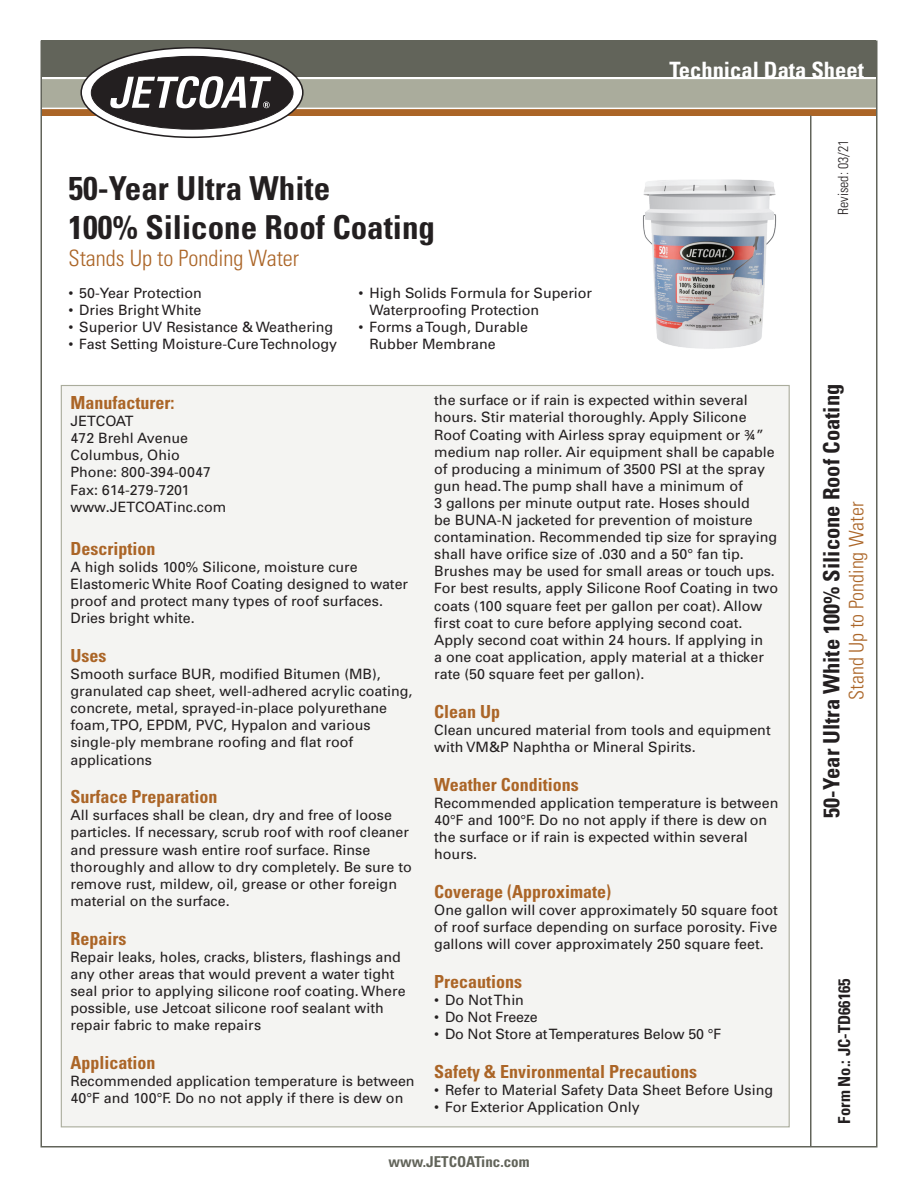
<style>
.page{position:relative;width:918px;height:1188px;background:#fff}
.page>*{position:absolute;margin:0;border:0;box-sizing:border-box;transform-origin:0 0}
.Product_Name_Main_1{font:700 condensed 33px "Univers";color:#231f20}
.Product_Name_Small_S{font:700 condensed 22.5px "Univers";color:#231f20}
.Product_Large_Descri{font:300 condensed 22.5px "Univers";color:#ab6527}
.t1{font:700 condensed 22.5px "Univers";color:#fff}
.Product_description{font:300 condensed 20.1px "Univers";color:#ab6527}
.Small_Head{font:700 condensed 18px "Univers";color:#ab6527}
.Form{font:700 condensed 16.5px "Univers";color:#231f20}
.t2{font:700 condensed 15px "Univers";color:#62645a}
.Body{font:14.25px/17.1px "Univers";color:#231f20}
.Revised_Date_Text{font:300 condensed 14.1px "Univers";color:#231f20}
</style>
<div class="page">
<div style="left:42px;top:40px;width:834px;height:37px;background:#62645a"></div>
<div style="left:42px;top:109px;width:834px;height:7px;background:#ab6527"></div>
<svg style="left:81px;top:48px;width:222px;height:89px;fill:#fff"></svg>
<div style="left:91px;top:56px;width:202px;height:73px;background:#231f20;border-radius:50%"></div>
<svg style="left:43px;top:76px;width:832px;height:34px"></svg>
<hr style="left:810px;top:115px;width:2px;height:1031px;background:#62645a">
<img style="left:643px;top:179px;width:134px;height:170px">
<div style="left:61px;top:386px;width:728px;height:741px;background:#f4f4f2"></div>
<p class="Product_Name_Main_1" style="left:68px;top:168px;width:263px">50-Year Ultra White</p>
<p class="Product_Name_Main_1" style="left:68px;top:207px;width:368px">100% Silicone Roof Coating</p>
<p class="Product_Large_Descri" style="left:68px;top:245px;width:232px">Stands Up to Ponding Water</p>
<p class="Body" style="left:68px;top:284px;width:135px">• 50-Year Protection</p>
<p class="Body" style="left:68px;top:301px;width:134px">• Dries Bright White</p>
<p class="Body" style="left:68px;top:318px;width:266px">• Superior UV Resistance &amp; Weathering</p>
<p class="Body" style="left:68px;top:336px;width:270px">• Fast Setting Moisture-Cure Technology</p>
<p class="Body" style="left:369px;top:284px;width:224px;text-indent:-11px">• High Solids Formula for Superior<br>Waterproofing Protection</p>
<p class="Body" style="left:369px;top:318px;width:160px;text-indent:-11px">• Forms a Tough, Durable<br>Rubber Membrane</p>
<h2 class="t1" style="left:669px;top:56px;width:196px">Technical Data Sheet</h2>
<p class="Revised_Date_Text" style="left:835px;top:215px;width:77px;rotate:-90deg">Revised: 03/21</p>
<p class="Small_Head" style="left:71px;top:392px;width:105px">Manufacturer:</p>
<p class="Body" style="left:71px;top:412px;width:65px">JETCOAT</p>
<p class="Body" style="left:71px;top:429px;width:119px">472 Brehl Avenue<br>Columbus, Ohio</p>
<p class="Body" style="left:71px;top:464px;width:157px">Phone: 800-394-0047<br>Fax: 614-279-7201 www.JETCOATinc.com</p>
<p class="Small_Head" style="left:71px;top:537px;width:86px">Description</p>
<p class="Body" style="left:71px;top:558px;width:339px">A high solids 100% Silicone, moisture cure Elastomeric White Roof Coating designed to water proof and protect many types of roof surfaces.<br>Dries bright white.</p>
<p class="Small_Head" style="left:71px;top:644px;width:37px">Uses</p>
<p class="Body" style="left:71px;top:665px;width:344px">Smooth surface BUR, modified Bitumen (MB), granulated cap sheet, well-adhered acrylic coating, concrete, metal, sprayed-in-place polyurethane foam, TPO, EPDM, PVC, Hypalon and various single-ply membrane roofing and flat roof applications</p>
<p class="Small_Head" style="left:71px;top:786px;width:149px">Surface Preparation</p>
<p class="Body" style="left:71px;top:806px;width:343px">All surfaces shall be clean, dry and free of loose particles. If necessary, scrub roof with roof cleaner and pressure wash entire roof surface. Rinse thoroughly and allow to dry completely. Be sure to remove rust, mildew, oil, grease or other foreign material on the surface.</p>
<p class="Small_Head" style="left:71px;top:927px;width:57px">Repairs</p>
<p class="Body" style="left:71px;top:948px;width:337px">Repair leaks, holes, cracks, blisters, flashings and any other areas that would prevent a water tight seal prior to applying silicone roof coating. Where possible, use Jetcoat silicone roof sealant with repair fabric to make repairs</p>
<p class="Small_Head" style="left:71px;top:1051px;width:87px">Application</p>
<p class="Body" style="left:71px;top:1072px;width:346px">Recommended application temperature is between<br>40°F and 100°F. Do no not apply if there is dew on</p>
<p class="Body" style="left:434px;top:392px;width:345px">the surface or if rain is expected within several hours. Stir material thoroughly. Apply Silicone Roof Coating with Airless spray equipment or ¾” medium nap roller. Air equipment shall be capable of producing a minimum of 3500 PSI at the spray gun head. The pump shall have a minimum of<br>3 gallons per minute output rate. Hoses should<br>be BUNA-N jacketed for prevention of moisture contamination. Recommended tip size for spraying shall have orifice size of .030 and a 50° fan tip.<br>Brushes may be used for small areas or touch ups.<br>For best results, apply Silicone Roof Coating in two coats (100 square feet per gallon per coat). Allow first coat to cure before applying second coat.<br>Apply second coat within 24 hours. If applying in<br>a one coat application, apply material at a thicker rate (50 square feet per gallon).</p>
<p class="Small_Head" style="left:434px;top:700px;width:68px">Clean Up</p>
<p class="Body" style="left:434px;top:721px;width:338px">Clean uncured material from tools and equipment with VM&amp;P Naphtha or Mineral Spirits.</p>
<p class="Small_Head" style="left:434px;top:773px;width:146px">Weather Conditions</p>
<p class="Body" style="left:434px;top:794px;width:346px">Recommended application temperature is between 40°F and 100°F. Do no not apply if there is dew on the surface or if rain is expected within several hours.</p>
<p class="Small_Head" style="left:434px;top:880px;width:178px">Coverage (Approximate)</p>
<p class="Body" style="left:434px;top:901px;width:345px;text-align:justify">One gallon will cover approximately 50 square foot of roof surface depending on surface porosity. Five gallons will cover approximately 250 square feet.</p>
<p class="Small_Head" style="left:434px;top:970px;width:90px">Precautions</p>
<p class="Body" style="left:434px;top:991px;width:91px">• Do Not Thin</p>
<p class="Body" style="left:434px;top:1008px;width:105px">• Do Not Freeze</p>
<p class="Body" style="left:434px;top:1025px;width:289px">• Do Not Store at Temperatures Below 50 °F</p>
<p class="Small_Head" style="left:434px;top:1060px;width:264px">Safety &amp; Environmental Precautions</p>
<p class="Body" style="left:434px;top:1081px;width:340px">• Refer to Material Safety Data Sheet Before Using</p>
<p class="Body" style="left:434px;top:1098px;width:207px">• For Exterior Application Only</p>
<p class="t2" style="left:388px;top:1152px;width:143px">www.JETCOATinc.com</p>
<p class="Product_Name_Small_S" style="left:818px;top:818px;width:435px;rotate:-90deg">50-Year Ultra White 100% Silicone Roof Coating</p>
<p class="Product_description" style="left:844px;top:700px;width:199px;rotate:-90deg">Stand Up to Ponding Water</p>
<p class="Form" style="left:834px;top:1124px;width:147px;rotate:-90deg">Form No.: JC-TD66165</p>
</div>
